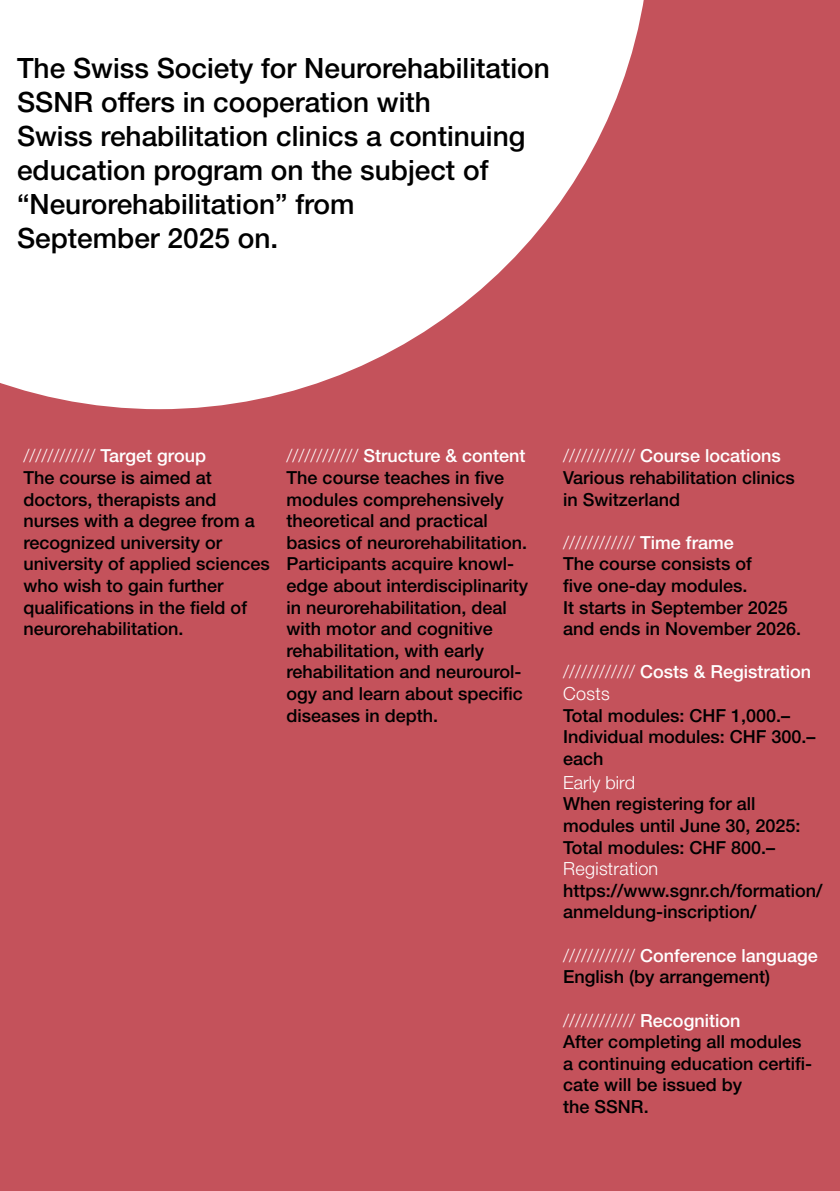
<style>
.page{position:relative;width:840px;height:1191px;background:#fff}
.page>*{position:absolute;margin:0;border:0;box-sizing:border-box;transform-origin:0 0}
.Lead___Titel{font:500 28px/34px "Helvetica Neue LT Pro";color:#000}
.Lauftext{font:500 18px/21.6px "Helvetica Neue LT Pro";color:#000}
.Lauftext-2{font:500 18px "Helvetica Neue LT Pro";color:#fff}
.Lauftext-3{font:300 18px "Helvetica Neue LT Pro";letter-spacing:.015em;color:#fff}
.Lauftext_linksbündig{font:300 18px "Helvetica Neue LT Pro";color:#fff}
.s1{font-weight:500}
.s2{font-weight:300}
</style>
<div class="page">
<div style="left:0;top:0;width:839px;height:1191px;background:#c4525b"></div>
<svg style="left:0;top:0;width:644px;height:409px;fill:#fff"></svg>
<p class="Lead___Titel" style="left:17px;top:50px;width:534px">The Swiss Society for Neurorehabilitation<br>SSNR offers in cooperation with</p>
<p class="Lead___Titel" style="left:17px;top:118px;width:509px">Swiss rehabilitation clinics a continuing education program on the subject of “Neurorehabilitation” from<br>September 2025 on.</p>
<p class="Lauftext-3" style="left:23px;top:445px;width:184px">//////////// <span class="s1">Target group</span></p>
<p class="Lauftext" style="left:23px;top:466px;width:248px">The course is aimed at doctors, therapists and nurses with a degree from a recognized university or university of applied sciences who wish to gain further qualifications in the field of neurorehabilitation.</p>
<p class="Lauftext-2" style="left:286px;top:445px;width:240px"><span class="s2">////////////</span> Structure &amp; content</p>
<p class="Lauftext" style="left:286px;top:466px;width:219px">The course teaches in five</p>
<p class="Lauftext" style="left:286px;top:488px;width:219px">modules comprehensively theoretical and practical</p>
<p class="Lauftext" style="left:286px;top:531px;width:242px">basics of neurorehabilitation.</p>
<p class="Lauftext" style="left:286px;top:553px;width:243px">Participants acquire knowl&shy;edge about interdisciplinarity in neurorehabilitation, deal with motor and cognitive rehabilitation, with early rehabilitation and neurourol&shy;ogy and learn about specific diseases in depth.</p>
<p class="Lauftext-2" style="left:563px;top:445px;width:219px"><span class="s2">////////////</span> Course locations</p>
<p class="Lauftext" style="left:563px;top:466px;width:233px">Various rehabilitation clinics</p>
<p class="Lauftext" style="left:563px;top:488px;width:118px">in Switzerland</p>
<p class="Lauftext-3" style="left:563px;top:531px;width:172px">//////////// <span class="s1">Time frame</span></p>
<p class="Lauftext" style="left:563px;top:553px;width:190px">The course consists of</p>
<p class="Lauftext" style="left:563px;top:574px;width:186px">five one-day modules.</p>
<p class="Lauftext" style="left:563px;top:596px;width:226px">It starts in September 2025</p>
<p class="Lauftext" style="left:563px;top:618px;width:239px">and ends in November 2026.</p>
<p class="Lauftext-2" style="left:563px;top:661px;width:249px"><span class="s2">////////////</span> Costs &amp; Registration</p>
<p class="Lauftext-3" style="left:563px;top:682px;width:48px">Costs</p>
<p class="Lauftext" style="left:563px;top:704px;width:228px">Total modules: CHF 1,000.–</p>
<p class="Lauftext" style="left:563px;top:726px;width:254px">Individual modules: CHF 300.– each</p>
<p class="Lauftext_linksbündig" style="left:563px;top:771px;width:73px">Early bird</p>
<p class="Lauftext" style="left:563px;top:793px;width:194px">When registering for all</p>
<p class="Lauftext" style="left:563px;top:814px;width:239px">modules until June 30, 2025:</p>
<p class="Lauftext" style="left:563px;top:836px;width:213px">Total modules: CHF 800.–</p>
<p class="Lauftext-3" style="left:563px;top:858px;width:96px">Registration</p>
<p class="Lauftext" style="left:563px;top:879px;width:261px">https://www.sgnr.ch/formation/ anmeldung-inscription/</p>
<p class="Lauftext-2" style="left:563px;top:944px;width:256px"><span class="s2">////////////</span> Conference language</p>
<p class="Lauftext" style="left:563px;top:966px;width:208px">English (by arrangement)</p>
<p class="Lauftext-3" style="left:563px;top:1009px;width:178px">//////////// <span class="s1">Recognition</span></p>
<p class="Lauftext" style="left:563px;top:1030px;width:240px">After completing all modules</p>
<p class="Lauftext" style="left:563px;top:1052px;width:250px">a continuing education certifi&shy;cate will be issued by</p>
<p class="Lauftext" style="left:563px;top:1095px;width:87px">the SSNR.</p>
</div>
